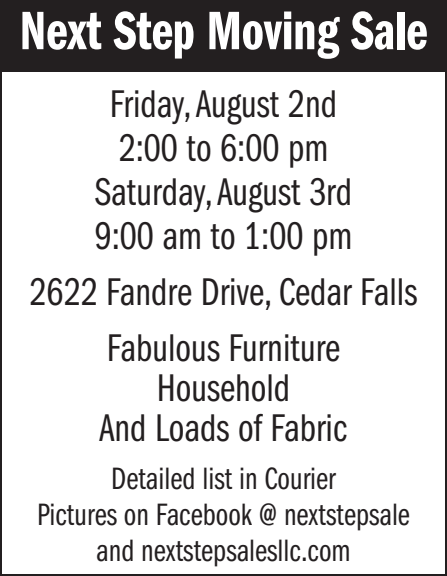
<style>
.page{position:relative;width:447px;height:576px;background:#fff}
.page>*{position:absolute;margin:0;border:0;box-sizing:border-box;transform-origin:0 0}
.t1{font:56px "Franklin Gothic LT Pro Dm Cm";color:#fff}
.t2{font:40px "Franklin Gothic LT Pro Bk Cm";color:#231f20}
.t3{font:32px "Franklin Gothic LT Pro Bk Cm";color:#231f20}
</style>
<div class="page">
<div style="left:0;top:0;width:447px;height:71px;background:#231f20"></div>
<div style="left:0;top:0;width:447px;height:576px;border:4px solid #231f20"></div>
<p class="t1" style="left:20px;top:0;width:409px">Next Step Moving Sale</p>
<p class="t2" style="left:110px;top:82px;width:229px">Friday, August 2nd</p>
<p class="t2" style="left:119px;top:126px;width:211px">2:00 to 6:00 pm</p>
<p class="t2" style="left:95px;top:170px;width:259px">Saturday, August 3rd</p>
<p class="t2" style="left:95px;top:214px;width:259px">9:00 am to 1:00 pm</p>
<p class="t2" style="left:30px;top:270px;width:389px">2622 Fandre Drive, Cedar Falls</p>
<p class="t2" style="left:107px;top:326px;width:235px">Fabulous Furniture</p>
<p class="t2" style="left:157px;top:366px;width:135px">Household</p>
<p class="t2" style="left:100px;top:406px;width:249px">And Loads of Fabric</p>
<p class="t3" style="left:111px;top:461px;width:226px">Detailed list in Courier</p>
<p class="t3" style="left:37px;top:497px;width:374px">Pictures on Facebook @ nextstepsale</p>
<p class="t3" style="left:96px;top:533px;width:256px">and nextstepsalesllc.com</p>
</div>
